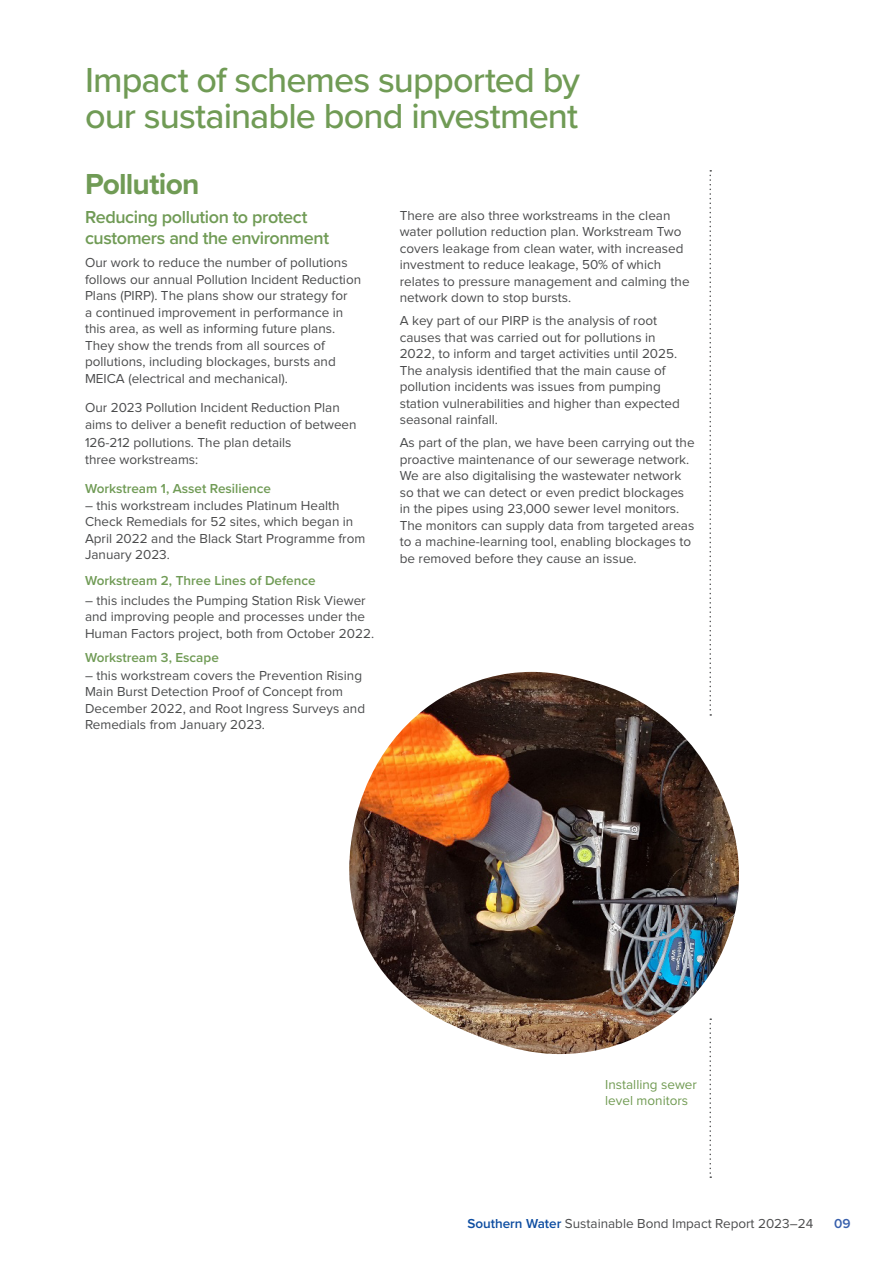
<style>
.page{position:relative;width:893px;height:1263px;background:#fff}
.page>*{position:absolute;margin:0;border:0;box-sizing:border-box;transform-origin:0 0}
.t1{font:500 36px/36px "Proxima Nova";letter-spacing:-.025em;color:#709b55}
.t2{font:700 30px "Proxima Nova";letter-spacing:-.025em;color:#709b55}
.intro{font:600 18px/21px "Proxima Nova";letter-spacing:-.02em;color:#709b55}
.body{font:13.5px/16.5px "Proxima Nova";color:#4b4c4d}
.bullet{font:13.5px/16.5px "Proxima Nova";color:#4b4c4d}
.bullet-2{font:600 13.5px "Proxima Nova";color:#709b55}
.body-2{font:13.5px/16.5px "Proxima Nova";color:#719b53}
.t3{font:600 13.5px "Proxima Nova";color:#375fac}
.s1{font-weight:600;color:#0d4da1}
</style>
<div class="page">
<svg style="left:709px;top:170px;width:2px;height:502px"></svg>
<img style="left:349px;top:672px;width:390px;height:383px">
<svg style="left:709px;top:1018px;width:2px;height:160px"></svg>
<h1 class="t1" style="left:85px;top:61px;width:497px">Impact of schemes supported by our sustainable bond investment</h1>
<h1 class="t2" style="left:85px;top:161px;width:116px">Pollution</h1>
<p class="intro" style="left:85px;top:206px;width:246px">Reducing pollution to protect customers and the environment</p>
<p class="body" style="left:85px;top:255px;width:278px">Our work to reduce the number of pollutions follows our annual Pollution Incident Reduction Plans (PIRP). The plans show our strategy for<br>a continued improvement in performance in this area, as well as informing future plans.<br>They show the trends from all sources of pollutions, including blockages, bursts and MEICA (electrical and mechanical).</p>
<p class="body" style="left:85px;top:400px;width:256px">Our 2023 Pollution Incident Reduction Plan</p>
<p class="body" style="left:85px;top:417px;width:273px">aims to deliver a benefit reduction of between</p>
<p class="body" style="left:85px;top:434px;width:208px">126-212 pollutions. The plan details</p>
<p class="body" style="left:85px;top:452px;width:115px">three workstreams:</p>
<p class="bullet-2" style="left:85px;top:479px;width:188px">Workstream 1, Asset Resilience</p>
<p class="bullet" style="left:85px;top:497px;width:282px">– this workstream includes Platinum Health Check Remedials for 52 sites, which began in April 2022 and the Black Start Programme from January 2023.</p>
<p class="bullet-2" style="left:85px;top:570px;width:232px">Workstream 2, Three Lines of Defence</p>
<p class="bullet" style="left:85px;top:592px;width:291px">– this includes the Pumping Station Risk Viewer and improving people and processes under the<br>Human Factors project, both from October 2022.</p>
<p class="bullet-2" style="left:85px;top:647px;width:135px">Workstream 3, Escape</p>
<p class="bullet" style="left:85px;top:668px;width:282px">– this workstream covers the Prevention Rising Main Burst Detection Proof of Concept from December 2022, and Root Ingress Surveys and Remedials from January 2023.</p>
<p class="body" style="left:400px;top:208px;width:291px">There are also three workstreams in the clean water pollution reduction plan. Workstream Two covers leakage from clean water, with increased investment to reduce leakage, 50% of which relates to pressure management and calming the network down to stop bursts.</p>
<p class="body" style="left:400px;top:313px;width:282px">A key part of our PIRP is the analysis of root causes that was carried out for pollutions in 2022, to inform and target activities until 2025.<br>The analysis identified that the main cause of pollution incidents was issues from pumping station vulnerabilities and higher than expected seasonal rainfall.</p>
<p class="body" style="left:400px;top:435px;width:296px">As part of the plan, we have been carrying out the proactive maintenance of our sewerage network.<br>We are also digitalising the wastewater network so that we can detect or even predict blockages in the pipes using 23,000 sewer level monitors.<br>The monitors can supply data from targeted areas to a machine-learning tool, enabling blockages to be removed before they cause an issue.</p>
<p class="body-2" style="left:605px;top:1076px;width:93px">Installing sewer level monitors</p>
<p class="body" style="left:467px;top:1215px;width:347px"><span class="s1">Southern Water</span> Sustainable Bond Impact Report 2023–24</p>
<p class="t3" style="left:834px;top:1213px;width:18px">09</p>
</div>
